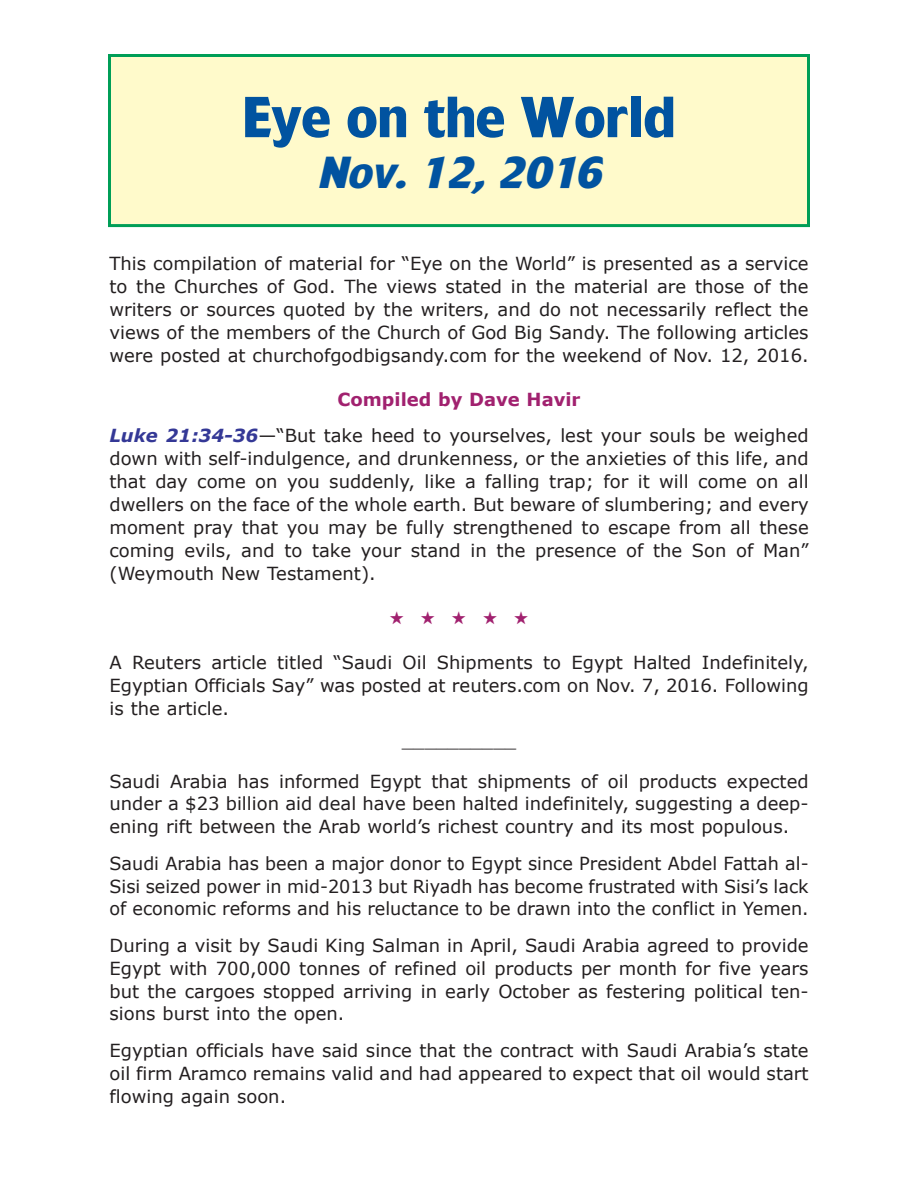
<style>
.page{position:relative;width:918px;height:1188px;background:#fff}
.page>*{position:absolute;margin:0;border:0;box-sizing:border-box;transform-origin:0 0}
.t1{font:700 54px "Forever";color:#0153a0;scale:1.05 1}
.t2{font:italic 700 42px "Forever";color:#0153a0;scale:1.05 1}
.t3{font:18px/22.8px "Verdana";color:#231f20;text-align:justify}
.t4{font:18px "Zapf Dingbats";color:#a1216f}
.s1{font-weight:700;color:#a1216f}
.s2{font-weight:700;font-style:italic;color:#343896}
</style>
<div class="page">
<div style="left:110px;top:56px;width:698px;height:170px;background:#fffacb"></div>
<div style="left:108px;top:54px;width:702px;height:173px;border:3px solid #009e57"></div>
<h1 class="t1" style="left:242px;top:84px;width:414px">Eye on the World</h1>
<h2 class="t2" style="left:317px;top:147px;width:282px">Nov.12, 2016</h2>
<p class="t3" style="left:110px;top:252px;width:701px">This compilation of material for “Eye on the World” is presented as a service to the Churches of God. The views stated in the material are those of the writers or sources quoted by the writers, and do not necessarily reflect the views of the members of the Church of God Big Sandy. The following articles were posted at churchofgodbigsandy.com for the weekend of Nov. 12, 2016.</p>
<p class="t3" style="left:110px;top:381px;width:701px;line-height:36.3px;text-align:center"><span class="s1">Compiled by Dave Havir<br></span><span class="s2">Luke 21:34-36</span>—“But take heed to yourselves, lest your souls be weighed</p>
<p class="t3" style="left:110px;top:447px;width:701px">down with self-indulgence, and drunkenness, or the anxieties of this life, and that day come on you suddenly, like a falling trap; for it will come on all dwellers on the face of the whole earth. But beware of slumbering; and every moment pray that you may be fully strengthened to escape from all these coming evils, and to take your stand in the presence of the Son of Man” (Weymouth New Testament).</p>
<p class="t4" style="left:389px;top:609px;width:141px">★★★★★</p>
<p class="t3" style="left:110px;top:651px;width:701px">A Reuters article titled “Saudi Oil Shipments to Egypt Halted Indefinitely, Egyptian Officials Say” was posted at reuters.com on Nov. 7, 2016. Following is the article.</p>
<p class="t3" style="left:402px;top:728px;width:116px">__________</p>
<p class="t3" style="left:110px;top:769px;width:701px">Saudi Arabia has informed Egypt that shipments of oil products expected under a $23 billion aid deal have been halted indefinitely, suggesting a deep&shy;ening rift between the Arab world’s richest country and its most populous.</p>
<p class="t3" style="left:110px;top:851px;width:701px">Saudi Arabia has been a major donor to Egypt since President Abdel Fattah al-Sisi seized power in mid-2013 but Riyadh has become frustrated with Sisi’s lack of economic reforms and his reluctance to be drawn into the conflict in Yemen.</p>
<p class="t3" style="left:110px;top:933px;width:701px">During a visit by Saudi King Salman in April, Saudi Arabia agreed to provide Egypt with 700,000 tonnes of refined oil products per month for five years but the cargoes stopped arriving in early October as festering political ten&shy;sions burst into the open.</p>
<p class="t3" style="left:110px;top:1038px;width:701px">Egyptian officials have said since that the contract with Saudi Arabia’s state oil firm Aramco remains valid and had appeared to expect that oil would start flowing again soon.</p>
</div>
